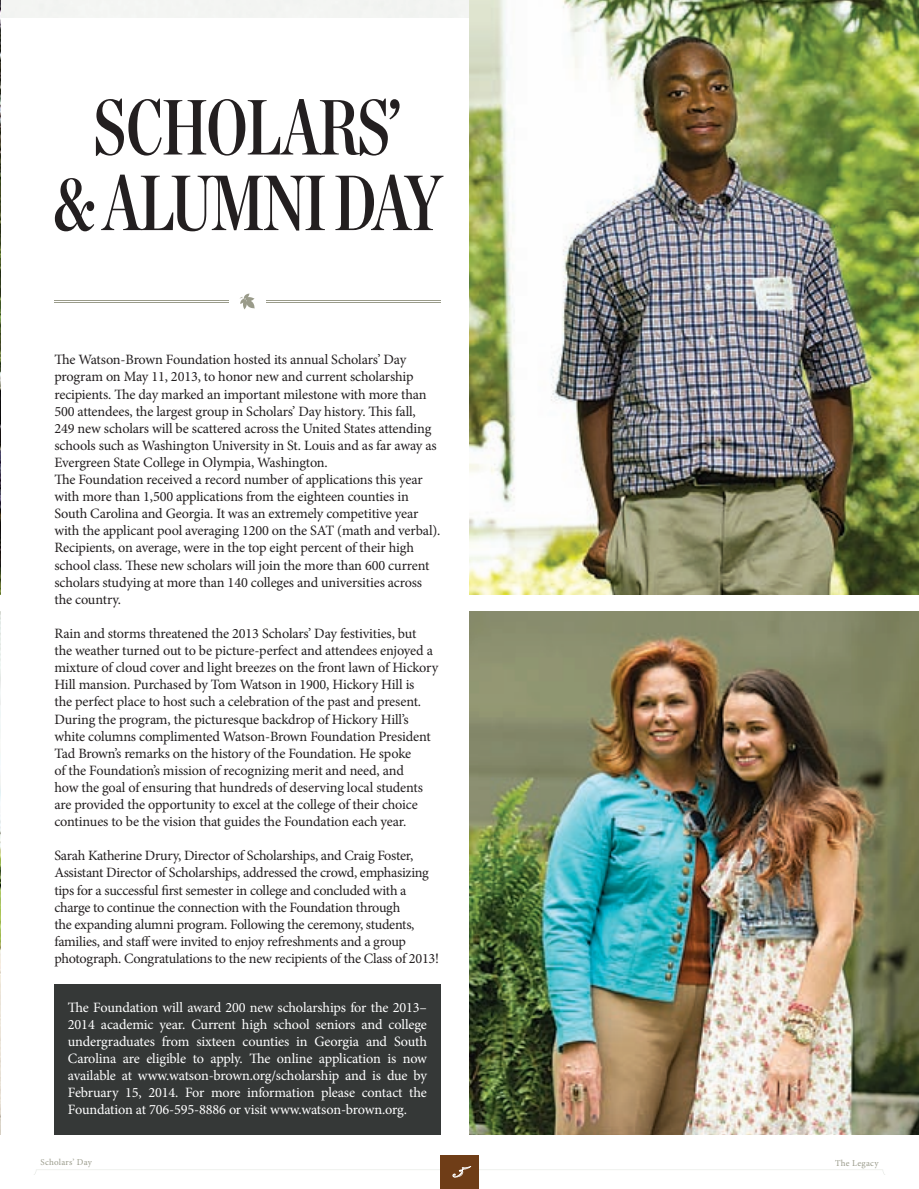
<style>
.page{position:relative;width:919px;height:1189px;background:#fff}
.page>*{position:absolute;margin:0;border:0;box-sizing:border-box;transform-origin:0 0}
.t1{font:78px/75.6px "Chronicle Disp Comp Semi";letter-spacing:-.02em;color:#231f20;text-align:center}
.t2{font:22.5px "Burgues Script";color:#fff}
.t3{font:14.25px/17.1px "Minion Pro";letter-spacing:-.015em;color:#231f20}
.t4{font:14.25px/17.1px "Minion Pro";letter-spacing:-.01em;color:#fff;text-align:justify}
.t5{font:9px "Minion Pro";letter-spacing:.03em;color:#9b9c8c}
</style>
<div class="page">
<div style="left:54px;top:984px;width:386px;height:150px;background:#353837"></div>
<div style="left:440px;top:1155px;width:38px;height:34px;background:#6f3d17"></div>
<svg style="left:34px;top:1166px;width:851px;height:11px"></svg>
<img style="left:0;top:1px;width:1px;height:593px">
<img style="left:469px;top:0;width:450px;height:594px">
<img style="left:0;top:612px;width:1px;height:522px">
<svg style="left:240px;top:293px;width:15px;height:16px"></svg>
<hr style="left:266px;top:300px;width:174px;height:1px;background:#9a9b8a">
<hr style="left:266px;top:302px;width:174px;height:1px;background:#9a9b8a">
<hr style="left:54px;top:300px;width:175px;height:1px;background:#9a9b8a">
<hr style="left:54px;top:302px;width:175px;height:1px;background:#9a9b8a">
<img style="left:469px;top:612px;width:450px;height:522px">
<h1 class="t1" style="left:52px;top:84px;width:392px">SCHOLARS’<br>&amp; ALUMNI DAY</h1>
<p class="t3" style="left:54px;top:351px;width:388px">The Watson-Brown Foundation hosted its annual Scholars’ Day program on May 11, 2013, to honor new and current scholarship recipients. The day marked an important milestone with more than 500 attendees, the largest group in Scholars’ Day history. This fall,<br>249 new scholars will be scattered across the United States attending schools such as Washington University in St. Louis and as far away as Evergreen State College in Olympia, Washington.<br>The Foundation received a record number of applications this year with more than 1,500 applications from the eighteen counties in South Carolina and Georgia. It was an extremely competitive year with the applicant pool averaging 1200 on the SAT (math and verbal).<br>Recipients, on average, were in the top eight percent of their high school class. These new scholars will join the more than 600 current scholars studying at more than 140 colleges and universities across the country.</p>
<p class="t3" style="left:54px;top:625px;width:385px">Rain and storms threatened the 2013 Scholars’ Day festivities, but<br>the weather turned out to be picture-perfect and attendees enjoyed a mixture of cloud cover and light breezes on the front lawn of Hickory Hill mansion. Purchased by Tom Watson in 1900, Hickory Hill is<br>the perfect place to host such a celebration of the past and present.<br>During the program, the picturesque backdrop of Hickory Hill’s white columns complimented Watson-Brown Foundation President Tad Brown’s remarks on the history of the Foundation. He spoke<br>of the Foundation’s mission of recognizing merit and need, and<br>how the goal of ensuring that hundreds of deserving local students are provided the opportunity to excel at the college of their choice continues to be the vision that guides the Foundation each year.</p>
<p class="t3" style="left:54px;top:847px;width:386px">Sarah Katherine Drury, Director of Scholarships, and Craig Foster, Assistant Director of Scholarships, addressed the crowd, emphasizing tips for a successful first semester in college and concluded with a charge to continue the connection with the Foundation through<br>the expanding alumni program. Following the ceremony, students, families, and staff were invited to enjoy refreshments and a group photograph. Congratulations to the new recipients of the Class of 2013!</p>
<p class="t4" style="left:68px;top:998px;width:361px">The Foundation will award 200 new scholarships for the 2013– 2014 academic year. Current high school seniors and college undergraduates from sixteen counties in Georgia and South Carolina are eligible to apply. The online application is now available at www.watson-brown.org/scholarship and is due by February 15, 2014. For more information please contact the Foundation at 706-595-8886 or visit www.watson-brown.org.</p>
<p class="t5" style="left:40px;top:1156px;width:53px">Scholars’ Day</p>
<p class="t5" style="left:835px;top:1157px;width:45px">The Legacy</p>
<h2 class="t2" style="left:455px;top:1155px;width:11px">5</h2>
</div>
